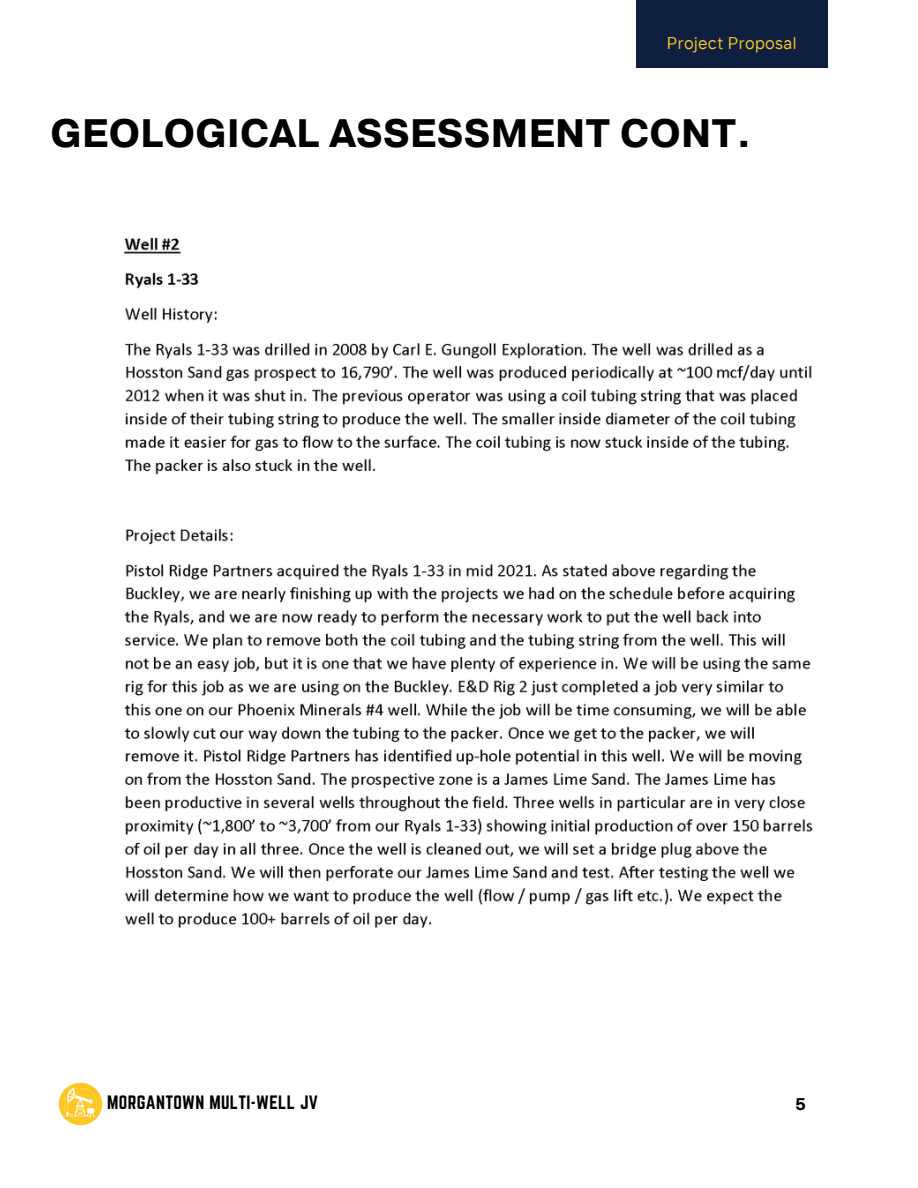
<style>
.page{position:relative;width:918px;height:1188px;background:#fff}
.page>*{position:absolute;margin:0;border:0;box-sizing:border-box;transform-origin:0 0}
.t1{font:700 39.45px "Pragmatica";letter-spacing:.01em;color:#000}
.t2{font:16.95px "Norwester";letter-spacing:.02em;color:#000}
.t3{font:16.95px "TT Interphases";letter-spacing:.02em;color:#ffc824}
.t4{font:700 16.95px "TT Interphases";color:#000}
</style>
<div class="page">
<img style="left:58px;top:238px;width:755px;height:870px">
<svg style="left:113px;top:1088px;width:26px;height:20px"></svg>
<div style="left:636px;top:0;width:191px;height:67px;background:#0e1f40"></div>
<img style="left:59px;top:1082px;width:44px;height:44px">
<p class="t3" style="left:667px;top:33px;width:131px">Project Proposal</p>
<p class="t1" style="left:51px;top:107px;width:703px">GEOLOGICAL ASSESSMENT CONT.</p>
<p class="t2" style="left:107px;top:1092px;width:212px">MORGANTOWN MULTI-WELL JV</p>
<p class="t4" style="left:796px;top:1093px;width:12px">5</p>
</div>
